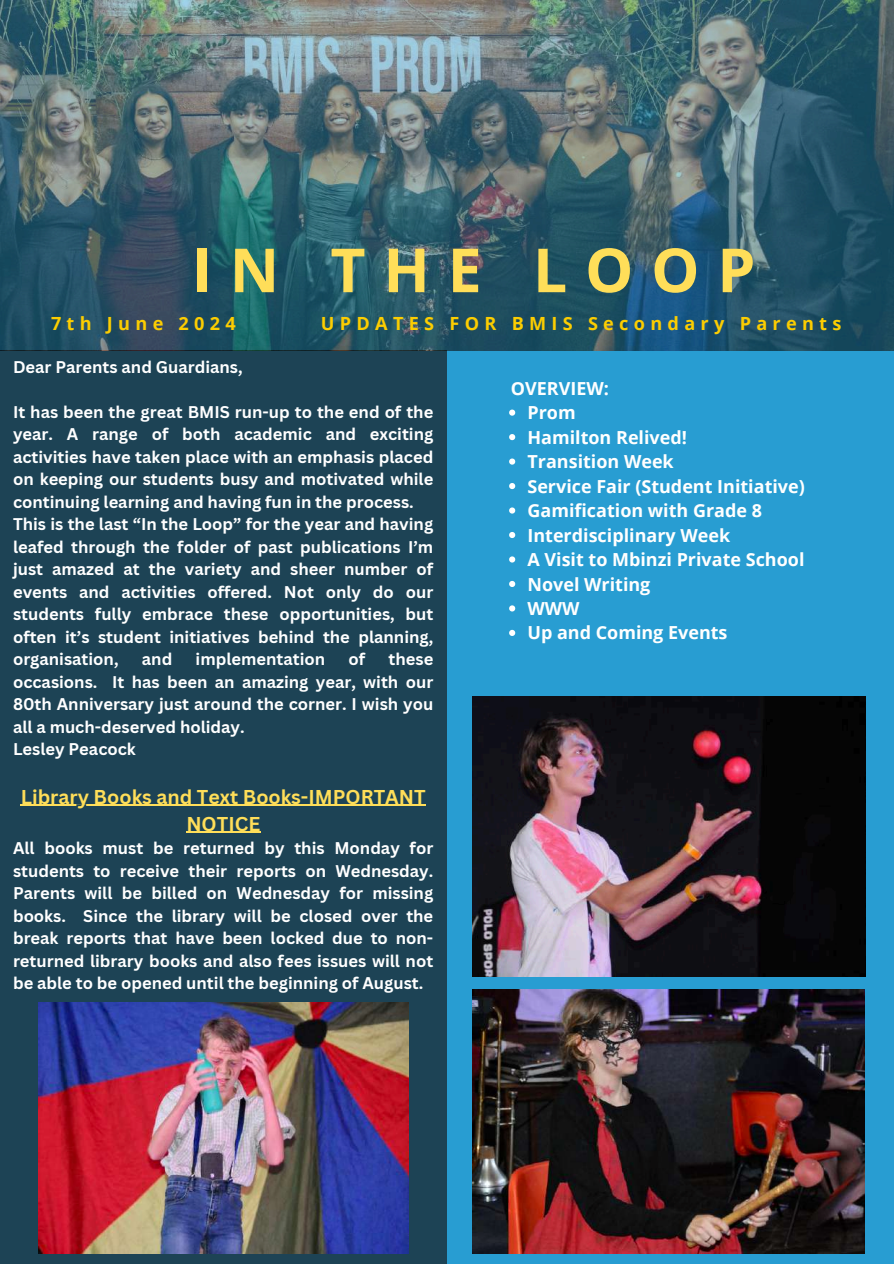
<style>
.page{position:relative;width:894px;height:1264px;background:#fff}
.page>*{position:absolute;margin:0;border:0;box-sizing:border-box;transform-origin:0 0}
.t1{font:700 60.9px "Open Sans";letter-spacing:.29em;color:#ffde59}
.t2{font:700 19.5px/27px "Canva Sans";color:#ffde59;text-align:center}
.t3{font:700 18.15px "Open Sans";letter-spacing:.29em;color:#fccd01}
.t4{font:700 18px/24.5px "Open Sans";color:#fff}
.t5{font:700 16.5px/22.5px "Canva Sans";color:#fff}
</style>
<div class="page">
<div style="left:0;top:0;width:893px;height:1263px;background:#289dd2"></div>
<div style="left:0;top:350px;width:446px;height:913px;background:#1d4355"></div>
<img style="left:0;top:0;width:893px;height:350px">
<img style="left:472px;top:696px;width:393px;height:280px">
<img style="left:472px;top:989px;width:392px;height:264px">
<img style="left:38px;top:1002px;width:370px;height:251px">
<svg style="left:509px;top:409px;width:6px;height:6px"></svg>
<svg style="left:509px;top:434px;width:6px;height:6px"></svg>
<svg style="left:509px;top:458px;width:6px;height:6px"></svg>
<svg style="left:509px;top:483px;width:6px;height:6px"></svg>
<svg style="left:509px;top:507px;width:6px;height:6px"></svg>
<svg style="left:509px;top:532px;width:6px;height:6px"></svg>
<svg style="left:509px;top:556px;width:6px;height:6px"></svg>
<svg style="left:509px;top:581px;width:6px;height:6px"></svg>
<svg style="left:509px;top:605px;width:6px;height:6px"></svg>
<svg style="left:509px;top:630px;width:6px;height:6px"></svg>
<hr style="left:21px;top:804px;width:405px;height:2px;background:#ffde59">
<hr style="left:186px;top:831px;width:74px;height:2px;background:#ffde59">
<h1 class="t1" style="left:192px;top:227px;width:565px">IN THE LOOP</h1>
<p class="t3" style="left:51px;top:310px;width:186px">7th June 2024</p>
<p class="t3" style="left:321px;top:310px;width:522px">UPDATES FOR BMIS Secondary Parents</p>
<p class="t5" style="left:13px;top:355px;width:231px">Dear Parents and Guardians,</p>
<p class="t5" style="left:13px;top:400px;width:422px">It has been the great BMIS run-up to the end of the year. A range of both academic and exciting activities have taken place with an emphasis placed on keeping our students busy and motivated while continuing learning and having fun in the process.<br>This is the last “In the Loop” for the year and having leafed through the folder of past publications I’m just amazed at the variety and sheer number of events and activities offered. Not only do our students fully embrace these opportunities, but often it’s student initiatives behind the planning, organisation,</p>
<p class="t5" style="left:142px;top:647px;width:32px">and</p>
<p class="t5" style="left:195px;top:647px;width:131px">implementation</p>
<p class="t5" style="left:348px;top:647px;width:18px">of</p>
<p class="t5" style="left:13px;top:647px;width:422px;text-indent:375px">these occasions. It has been an amazing year, with our<br>80th Anniversary just around the corner. I wish you all a much-deserved holiday.<br>Lesley Peacock</p>
<p class="t2" style="left:21px;top:782px;width:406px">Library Books and Text Books-IMPORTANT<br>NOTICE</p>
<p class="t5" style="left:13px;top:836px;width:421px;text-align:justify">All books must be returned by this Monday for students to receive their reports on Wednesday.<br>Parents will be billed on Wednesday for missing books. Since the library will be closed over the break reports that have been locked due to non&shy;returned library books and also fees issues will not be able to be opened until the beginning of August.</p>
<p class="t4" style="left:527px;top:375px;width:279px;text-indent:-17px">OVERVIEW:<br>Prom<br>Hamilton Relived!<br>Transition Week<br>Service Fair (Student Initiative)<br>Gamification with Grade 8<br>Interdisciplinary Week<br>A Visit to Mbinzi Private School<br>Novel Writing<br>WWW<br>Up and Coming Events</p>
</div>
